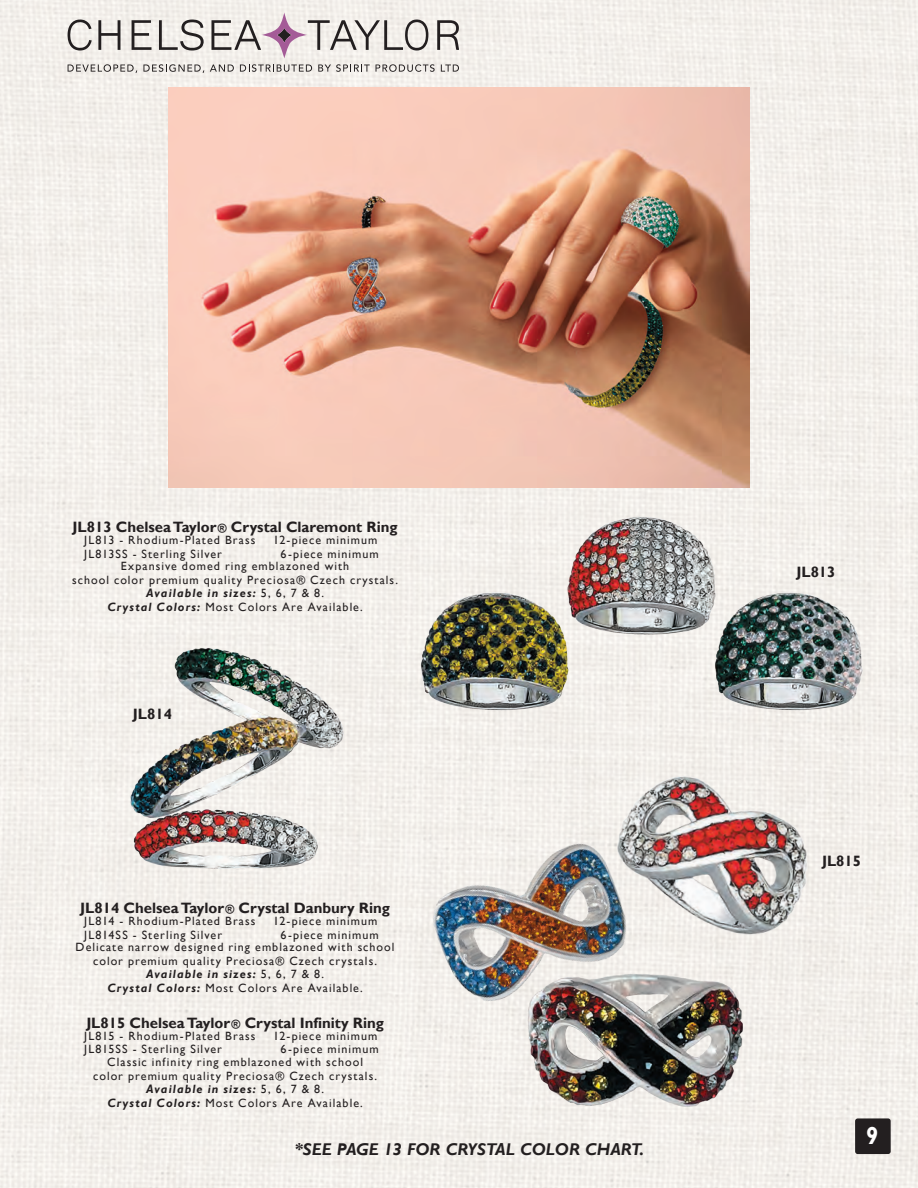
<style>
.page{position:relative;width:918px;height:1188px;background:#fff}
.page>*{position:absolute;margin:0;border:0;box-sizing:border-box;transform-origin:0 0}
.t1{font:700 24.45px "Gill Sans";color:#fff;scale:.9 1}
._1_text{font:italic 700 16.95px "Gill Sans";color:#231f20}
.t2{font:700 15px "Gill Sans";color:#231f20}
.t3{font:12px "Gill Sans";letter-spacing:.085em;color:#231f20}
.t4{font:italic 700 12px "Gill Sans";letter-spacing:.09em;color:#231f20}
.s1{font-size:12px}
.s2{font-weight:400;font-style:normal}
.s3{font-weight:700;font-style:italic}
</style>
<div class="page">
<img style="left:0;top:0;width:918px;height:1188px">
<img style="left:169px;top:87px;width:580px;height:400px">
<svg style="left:437px;top:20px;width:22px;height:30px"></svg>
<svg style="left:98px;top:20px;width:22px;height:30px"></svg>
<svg style="left:132px;top:20px;width:20px;height:30px"></svg>
<svg style="left:67px;top:19px;width:25px;height:32px"></svg>
<svg style="left:159px;top:19px;width:45px;height:32px"></svg>
<svg style="left:211px;top:12px;width:217px;height:46px;background:#d3cccb"></svg>
<svg style="left:68px;top:64px;width:69px;height:9px"></svg>
<svg style="left:143px;top:64px;width:61px;height:9px"></svg>
<svg style="left:210px;top:65px;width:24px;height:7px"></svg>
<svg style="left:240px;top:64px;width:72px;height:8px"></svg>
<svg style="left:318px;top:64px;width:52px;height:8px"></svg>
<svg style="left:376px;top:64px;width:59px;height:8px"></svg>
<svg style="left:441px;top:65px;width:18px;height:7px"></svg>
<img style="left:395px;top:543px;width:196px;height:196px">
<img style="left:689px;top:543px;width:196px;height:196px">
<img style="left:543px;top:478px;width:196px;height:195px">
<img style="left:122px;top:642px;width:226px;height:232px">
<img style="left:515px;top:943px;width:241px;height:189px">
<img style="left:606px;top:769px;width:208px;height:174px">
<img style="left:412px;top:811px;width:240px;height:219px">
<div style="left:855px;top:1118px;width:36px;height:36px;background:#231f20;border-radius:3px"></div>
<p class="t2" style="left:73px;top:518px;width:327px">JL813 Chelsea Taylor<span class="s1">®</span> Crystal Claremont Ring</p>
<p class="t3" style="left:84px;top:533px;width:173px">JL813 - Rhodium-Plated Brass</p>
<p class="t3" style="left:84px;top:546px;width:139px">JL813SS - Sterling Silver</p>
<p class="t3" style="left:273px;top:533px;width:106px">12-piece minimum</p>
<p class="t3" style="left:280px;top:546px;width:100px">6-piece minimum</p>
<p class="t3" style="left:121px;top:559px;width:230px">Expansive domed ring emblazoned with</p>
<p class="t3" style="left:72px;top:573px;width:327px">school color premium quality Preciosa® Czech crystals.</p>
<p class="t4" style="left:146px;top:586px;width:180px">Available in sizes: <span class="s2">5, 6, 7 &amp; 8.</span></p>
<p class="t3" style="left:107px;top:600px;width:257px"><span class="s3">Crystal Colors:</span> Most Colors Are Available.</p>
<p class="t2" style="left:133px;top:705px;width:41px">JL814</p>
<p class="t2" style="left:80px;top:899px;width:311px">JL814 Chelsea Taylor<span class="s1">®</span> Crystal Danbury Ring</p>
<p class="t3" style="left:84px;top:914px;width:173px">JL814 - Rhodium-Plated Brass</p>
<p class="t3" style="left:84px;top:928px;width:139px">JL814SS - Sterling Silver</p>
<p class="t3" style="left:273px;top:914px;width:106px">12-piece minimum</p>
<p class="t3" style="left:280px;top:928px;width:100px">6-piece minimum</p>
<p class="t3" style="left:76px;top:940px;width:320px">Delicate narrow designed ring emblazoned with school</p>
<p class="t3" style="left:93px;top:954px;width:285px">color premium quality Preciosa® Czech crystals.</p>
<p class="t4" style="left:146px;top:967px;width:180px">Available in sizes: <span class="s2">5, 6, 7 &amp; 8.</span></p>
<p class="t3" style="left:107px;top:981px;width:257px"><span class="s3">Crystal Colors:</span> Most Colors Are Available.</p>
<p class="t2" style="left:86px;top:1014px;width:299px">JL815 Chelsea Taylor<span class="s1">®</span> Crystal Infinity Ring</p>
<p class="t3" style="left:84px;top:1029px;width:173px">JL815 - Rhodium-Plated Brass</p>
<p class="t3" style="left:84px;top:1042px;width:139px">JL815SS - Sterling Silver</p>
<p class="t3" style="left:273px;top:1029px;width:106px">12-piece minimum</p>
<p class="t3" style="left:280px;top:1042px;width:100px">6-piece minimum</p>
<p class="t3" style="left:107px;top:1055px;width:257px">Classic infinity ring emblazoned with school</p>
<p class="t3" style="left:93px;top:1069px;width:285px">color premium quality Preciosa® Czech crystals.</p>
<p class="t4" style="left:146px;top:1082px;width:180px">Available in sizes: <span class="s2">5, 6, 7 &amp; 8.</span></p>
<p class="t3" style="left:107px;top:1096px;width:257px"><span class="s3">Crystal Colors:</span> Most Colors Are Available.</p>
<p class="_1_text" style="left:295px;top:1139px;width:351px">*SEE PAGE 13 FOR CRYSTAL COLOR CHART.</p>
<p class="t2" style="left:796px;top:563px;width:41px">JL813</p>
<p class="t2" style="left:822px;top:852px;width:41px">JL815</p>
<h1 class="t1" style="left:866px;top:1121px;width:15px">9</h1>
</div>
